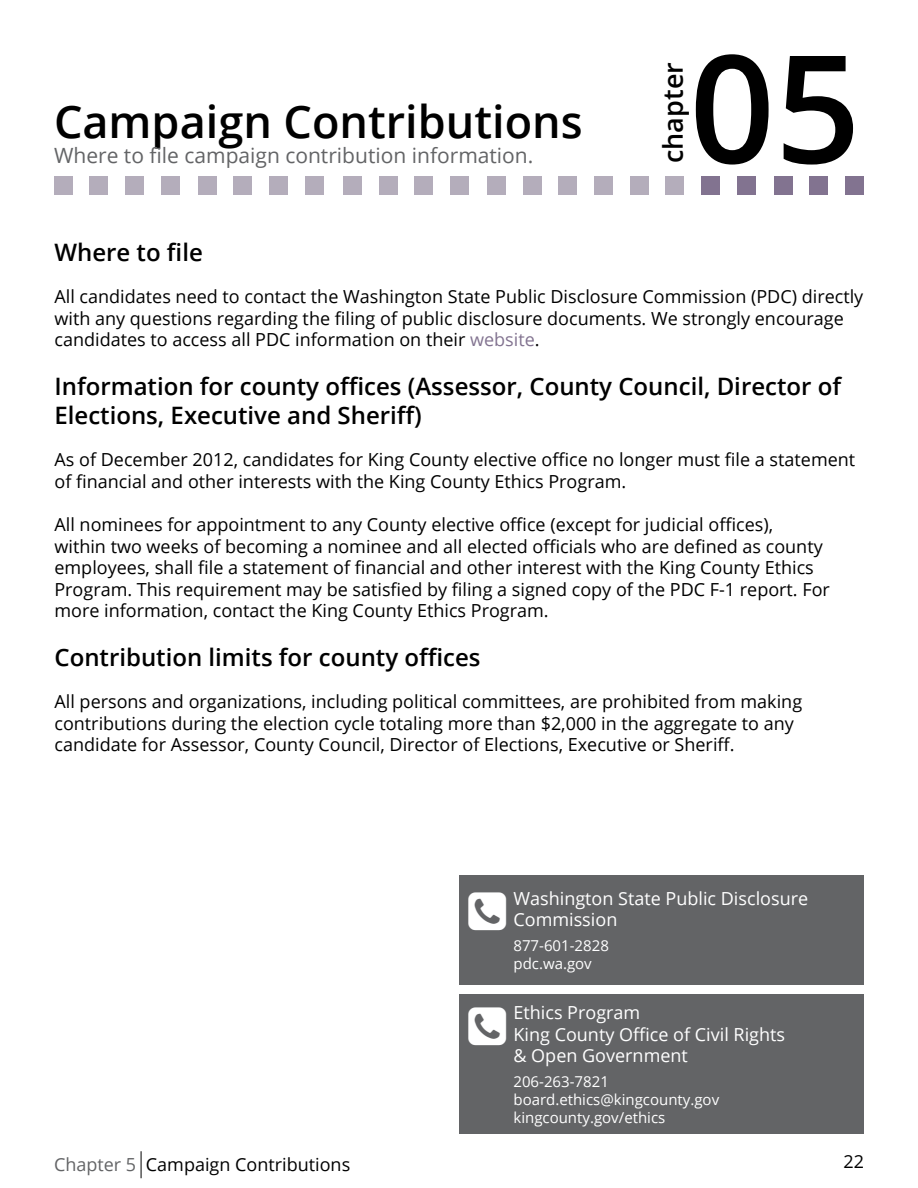
<style>
.page{position:relative;width:918px;height:1188px;background:#fff}
.page>*{position:absolute;margin:0;border:0;box-sizing:border-box;transform-origin:0 0}
.t1{font:600 150px "Open Sans";color:#000}
.t2{font:600 45px "Open Sans";color:#000}
.t3{font:600 27px "Open Sans";color:#000}
.t4{font:600 24px/28.8px "Open Sans";color:#000}
.t5{font:21px "Open Sans";color:#636466}
.t6{font:18px/21.6px "Open Sans";color:#000}
.t7{font:18px/21.6px "Open Sans";color:#fff}
.t8{font:15px/18px "Open Sans";color:#fff}
.s1{color:#827390}
.s2{color:#636466}
</style>
<div class="page">
<div style="left:125px;top:176px;width:19px;height:19px;background:#b4adbb"></div>
<div style="left:161px;top:176px;width:18px;height:19px;background:#b4adbb"></div>
<div style="left:198px;top:176px;width:18px;height:19px;background:#b4adbb"></div>
<div style="left:234px;top:176px;width:18px;height:19px;background:#b4adbb"></div>
<div style="left:269px;top:176px;width:19px;height:19px;background:#b4adbb"></div>
<div style="left:305px;top:176px;width:18px;height:19px;background:#b4adbb"></div>
<div style="left:343px;top:176px;width:19px;height:19px;background:#b4adbb"></div>
<div style="left:379px;top:176px;width:18px;height:19px;background:#b4adbb"></div>
<div style="left:415px;top:176px;width:18px;height:19px;background:#b4adbb"></div>
<div style="left:450px;top:176px;width:19px;height:19px;background:#b4adbb"></div>
<div style="left:487px;top:176px;width:19px;height:19px;background:#b4adbb"></div>
<div style="left:523px;top:176px;width:18px;height:19px;background:#b4adbb"></div>
<div style="left:559px;top:176px;width:18px;height:19px;background:#b4adbb"></div>
<div style="left:594px;top:176px;width:19px;height:19px;background:#b4adbb"></div>
<div style="left:630px;top:176px;width:18px;height:19px;background:#b4adbb"></div>
<div style="left:666px;top:176px;width:18px;height:19px;background:#b4adbb"></div>
<div style="left:701px;top:176px;width:19px;height:19px;background:#827390"></div>
<div style="left:737px;top:176px;width:18px;height:19px;background:#827390"></div>
<div style="left:774px;top:176px;width:18px;height:19px;background:#827390"></div>
<div style="left:810px;top:176px;width:18px;height:19px;background:#827390"></div>
<div style="left:845px;top:176px;width:19px;height:19px;background:#827390"></div>
<div style="left:54px;top:176px;width:18px;height:19px;background:#b4adbb"></div>
<div style="left:90px;top:176px;width:18px;height:19px;background:#b4adbb"></div>
<svg style="left:141px;top:1151px;width:1px;height:27px"></svg>
<div style="left:459px;top:876px;width:405px;height:109px;background:#636466"></div>
<div style="left:459px;top:994px;width:405px;height:140px;background:#636466"></div>
<h2 class="t2" style="left:54px;top:91px;width:530px">Campaign Contributions</h2>
<p class="t5" style="left:54px;top:141px;width:481px">Where to file campaign contribution information.</p>
<h1 class="t1" style="left:689px;top:6px;width:173px">05</h1>
<h3 class="t3" style="left:654px;top:163px;width:102px;rotate:-90deg">chapter</h3>
<h3 class="t4" style="left:54px;top:238px;width:150px">Where to file</h3>
<p class="t6" style="left:54px;top:285px;width:810px">All candidates need to contact the Washington State Public Disclosure Commission (PDC) directly with any questions regarding the filing of public disclosure documents. We strongly encourage candidates to access all PDC information on their <span class="s1">website</span>.</p>
<h3 class="t4" style="left:54px;top:372px;width:788px">Information for county offices (Assessor, County Council, Director of<br>Elections, Executive and Sheriff)</h3>
<p class="t6" style="left:54px;top:448px;width:802px">As of December 2012, candidates for King County elective office no longer must file a statement of financial and other interests with the King County Ethics Program.</p>
<p class="t6" style="left:54px;top:513px;width:777px">All nominees for appointment to any County elective office (except for judicial offices),<br>within two weeks of becoming a nominee and all elected officials who are defined as county employees, shall file a statement of financial and other interest with the King County Ethics Program. This requirement may be satisfied by filing a signed copy of the PDC F-1 report. For more information, contact the King County Ethics Program.</p>
<h3 class="t4" style="left:54px;top:643px;width:428px">Contribution limits for county offices</h3>
<p class="t6" style="left:54px;top:690px;width:749px">All persons and organizations, including political committees, are prohibited from making contributions during the election cycle totaling more than $2,000 in the aggregate to any candidate for Assessor, County Council, Director of Elections, Executive or Sheriff.</p>
<p class="t6" style="left:54px;top:1153px;width:298px"><span class="s2">Chapter 5</span> Campaign Contributions</p>
<p class="t7" style="left:513px;top:887px;width:296px">Washington State Public Disclosure<br>Commission</p>
<p class="t8" style="left:513px;top:936px;width:97px">877-601-2828 pdc.wa.gov</p>
<p class="t7" style="left:513px;top:1001px;width:273px">Ethics Program<br>King County Office of Civil Rights &amp; Open Government</p>
<p class="t8" style="left:513px;top:1072px;width:207px">206-263-7821 board.ethics@kingcounty.gov kingcounty.gov/ethics</p>
<p class="t6" style="left:843px;top:1150px;width:22px">22</p>
</div>
